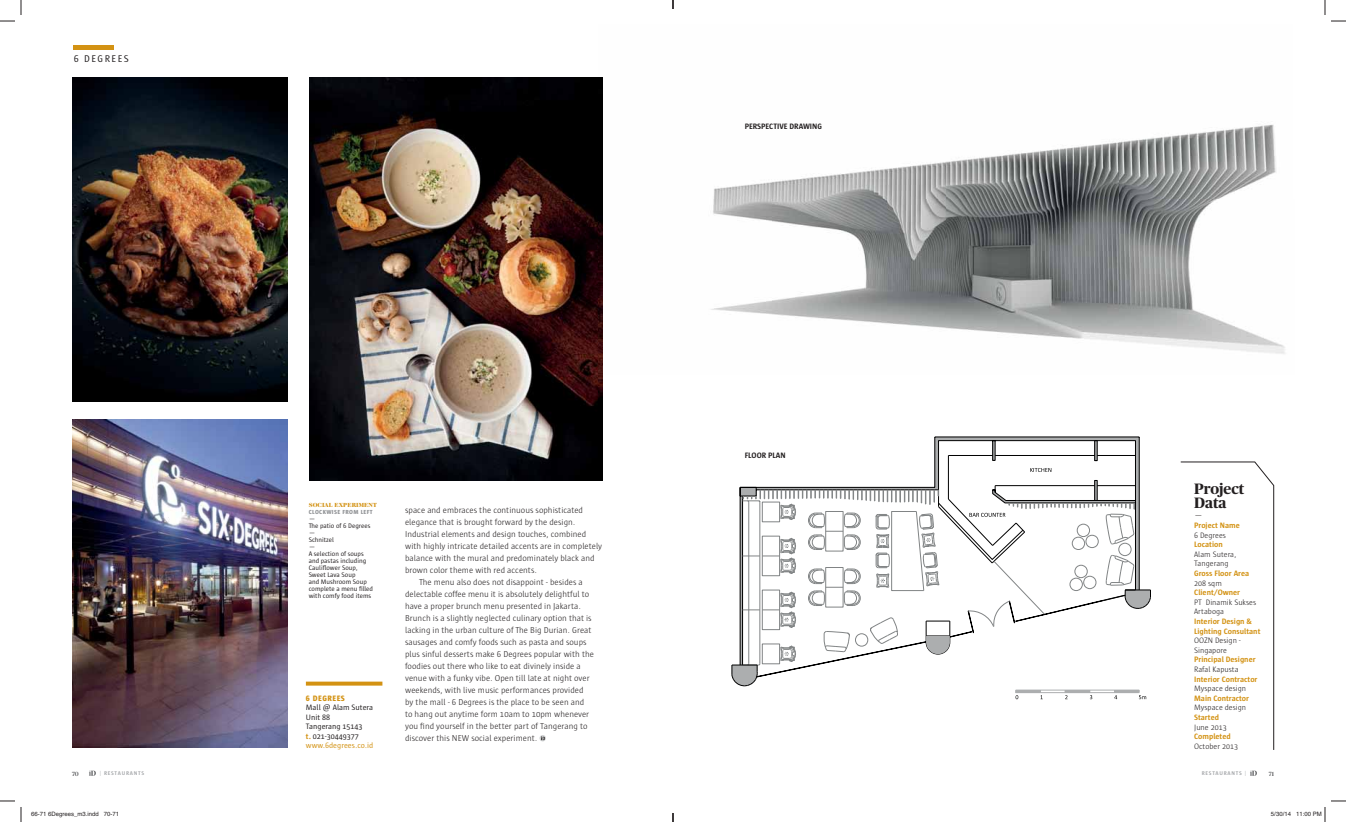
<style>
.page{position:relative;width:1346px;height:822px;background:#fff}
.page>*{position:absolute;margin:0;border:0;box-sizing:border-box;transform-origin:0 0}
.t1{font:700 15px/14px "Publico Headline";color:#231f20}
.t2{font:10px "Sun";letter-spacing:.15em;color:#231f20}
.t3{font:300 8.8px "Sun";color:#231f20}
.t4{font:700 8px/9.6px "Sun";color:#d39213}
.t5{font:300 8px/9.6px "Sun";color:#231f20}
.t6{font:8px/9.5px "Sun";color:#231f20}
.t7{font:700 8px "Sun";color:#231f20}
.t8{font:800 8px "Sun";letter-spacing:.06em;color:#d39213}
.t9{font:6.8px/7px "Sun";color:#231f20}
.t10{font:6px "Helvetica";color:#231f20}
.t11{font:800 6px "Sun";letter-spacing:.06em;color:#939598}
.t12{font:900 6px "Caslon 224 Std";letter-spacing:.01em;color:#d39213}
.t13{font:500 6px "Publico Headline";color:#58595b}
.t14{font:700 5.5px "Sun";letter-spacing:.14em;color:#a7a9ac}
.s1{font-weight:700;color:#d39213}
.s2{color:#d39213}
.s3{font-weight:300}
</style>
<div class="page">
<svg style="left:1250px;top:770px;width:7px;height:5px"></svg>
<svg style="left:89px;top:770px;width:7px;height:5px"></svg>
<div style="left:539px;top:735px;width:7px;height:6px;background:#d1d3d4;border-radius:50%"></div>
<svg style="left:541px;top:736px;width:4px;height:4px"></svg>
<img style="left:72px;top:78px;width:216px;height:323px">
<svg style="left:306px;top:681px;width:76px;height:4px"></svg>
<img style="left:72px;top:420px;width:216px;height:327px">
<img style="left:310px;top:78px;width:289px;height:402px">
<img style="left:599px;top:77px;width:686px;height:403px">
<svg style="left:732px;top:440px;width:419px;height:259px"></svg>
<svg style="left:1180px;top:461px;width:94px;height:289px"></svg>
<hr style="left:73px;top:45px;width:40px;height:4px;background:#d39213">
<svg style="left:0;top:800px;width:15px;height:1px"></svg>
<svg style="left:1331px;top:800px;width:15px;height:1px"></svg>
<svg style="left:0;top:0;width:22px;height:22px"></svg>
<svg style="left:20px;top:807px;width:2px;height:14px"></svg>
<svg style="left:1324px;top:0;width:22px;height:22px"></svg>
<svg style="left:1324px;top:807px;width:2px;height:14px"></svg>
<svg style="left:672px;top:0;width:2px;height:9px"></svg>
<svg style="left:672px;top:813px;width:2px;height:8px"></svg>
<p class="t2" style="left:74px;top:55px;width:57px">6 DEGREES</p>
<p class="t12" style="left:309px;top:501px;width:70px">SOCIAL EXPERIMENT</p>
<p class="t11" style="left:309px;top:508px;width:65px">CLOCKWISE FROM LEFT</p>
<p class="t9" style="left:309px;top:515px;width:66px">—<br>The patio of 6 Degrees —<br>Schnitzel<br>—<br>A selection of soups and pastas including<br>Cauliflower Soup,<br>Sweet Lava Soup<br>and Mushroom Soup complete a menu filled with comfy food items</p>
<p class="t8" style="left:306px;top:693px;width:41px">6 DEGREES</p>
<p class="t6" style="left:306px;top:703px;width:69px">Mall @ Alam Sutera<br>Unit 88<br>Tangerang 15143<br><span class="s1">t.</span> 021-30449377 <span class="s2">www.6degrees.co.id</span></p>
<p class="t3" style="left:405px;top:507px;width:179px">space and embraces the continuous sophisticated</p>
<p class="t3" style="left:405px;top:519px;width:172px">elegance that is brought forward by the design.</p>
<p class="t3" style="left:405px;top:531px;width:183px">Industrial elements and design touches, combined</p>
<p class="t3" style="left:405px;top:543px;width:199px">with highly intricate detailed accents are in completely</p>
<p class="t3" style="left:405px;top:555px;width:191px">balance with the mural and predominately black and</p>
<p class="t3" style="left:405px;top:567px;width:133px">brown color theme with red accents.</p>
<p class="t3" style="left:419px;top:579px;width:165px">The menu also does not disappoint - besides a</p>
<p class="t3" style="left:405px;top:591px;width:186px">delectable coffee menu it is absolutely delightful to</p>
<p class="t3" style="left:405px;top:603px;width:177px">have a proper brunch menu presented in Jakarta.</p>
<p class="t3" style="left:405px;top:615px;width:188px">Brunch is a slightly neglected culinary option that is</p>
<p class="t3" style="left:405px;top:627px;width:188px">lacking in the urban culture of The Big Durian. Great</p>
<p class="t3" style="left:405px;top:639px;width:183px">sausages and comfy foods such as pasta and soups</p>
<p class="t3" style="left:405px;top:651px;width:190px">plus sinful desserts make 6 Degrees popular with the</p>
<p class="t3" style="left:405px;top:663px;width:177px">foodies out there who like to eat divinely inside a</p>
<p class="t3" style="left:405px;top:675px;width:186px">venue with a funky vibe. Open till late at night over</p>
<p class="t3" style="left:405px;top:687px;width:180px">weekends, with live music performances provided</p>
<p class="t3" style="left:405px;top:699px;width:181px">by the mall - 6 Degrees is the place to be seen and</p>
<p class="t3" style="left:405px;top:711px;width:186px">to hang out anytime form 10am to 10pm whenever</p>
<p class="t3" style="left:405px;top:723px;width:184px">you find yourself in the better part of Tangerang to</p>
<p class="t3" style="left:405px;top:735px;width:134px">discover this NEW social experiment.</p>
<p class="t7" style="left:745px;top:124px;width:79px">PERSPECTIVE DRAWING</p>
<p class="t7" style="left:745px;top:452px;width:42px">FLOOR PLAN</p>
<h1 class="t1" style="left:1194px;top:480px;width:52px">Project<br>Data</h1>
<p class="t3" style="left:1194px;top:512px;width:10px">—</p>
<p class="t4" style="left:1194px;top:521px;width:47px">Project Name</p>
<p class="t5" style="left:1194px;top:531px;width:33px">6 Degrees</p>
<p class="t4" style="left:1194px;top:540px;width:30px">Location</p>
<p class="t5" style="left:1194px;top:550px;width:44px">Alam Sutera,<br>Tangerang</p>
<p class="t4" style="left:1194px;top:569px;width:56px">Gross Floor Area</p>
<p class="t5" style="left:1194px;top:579px;width:29px">208 sqm</p>
<p class="t4" style="left:1194px;top:588px;width:48px">Client/Owner</p>
<p class="t5" style="left:1194px;top:598px;width:64px">PT Dinamik Sukses<br>Artaboga</p>
<p class="t4" style="left:1194px;top:617px;width:68px">Interior Design &amp;<br>Lighting Consultant</p>
<p class="t5" style="left:1194px;top:636px;width:48px">OOZN Design -<br>Singapore</p>
<p class="t4" style="left:1194px;top:655px;width:63px">Principal Designer</p>
<p class="t5" style="left:1194px;top:665px;width:46px">Rafal Kapusta</p>
<p class="t4" style="left:1194px;top:675px;width:65px">Interior Contractor</p>
<p class="t5" style="left:1194px;top:684px;width:54px">Myspace design</p>
<p class="t4" style="left:1194px;top:694px;width:56px">Main Contractor</p>
<p class="t5" style="left:1194px;top:703px;width:54px">Myspace design</p>
<p class="t4" style="left:1194px;top:713px;width:26px">Started</p>
<p class="t5" style="left:1194px;top:723px;width:34px">June 2013</p>
<p class="t4" style="left:1194px;top:732px;width:38px">Completed</p>
<p class="t5" style="left:1194px;top:742px;width:45px">October 2013</p>
<p class="t13" style="left:72px;top:769px;width:8px">70</p>
<p class="t14" style="left:100px;top:771px;width:46px"><span class="s3">|</span> RESTAURANTS</p>
<p class="t14" style="left:1202px;top:771px;width:46px">RESTAURANTS <span class="s3">|</span></p>
<p class="t13" style="left:1269px;top:769px;width:7px">71</p>
<p class="t10" style="left:31px;top:811px;width:90px">66-71 6Degrees_m3.indd 70-71</p>
<p class="t10" style="left:1271px;top:811px;width:52px">5/30/14 11:00 PM</p>
</div>
